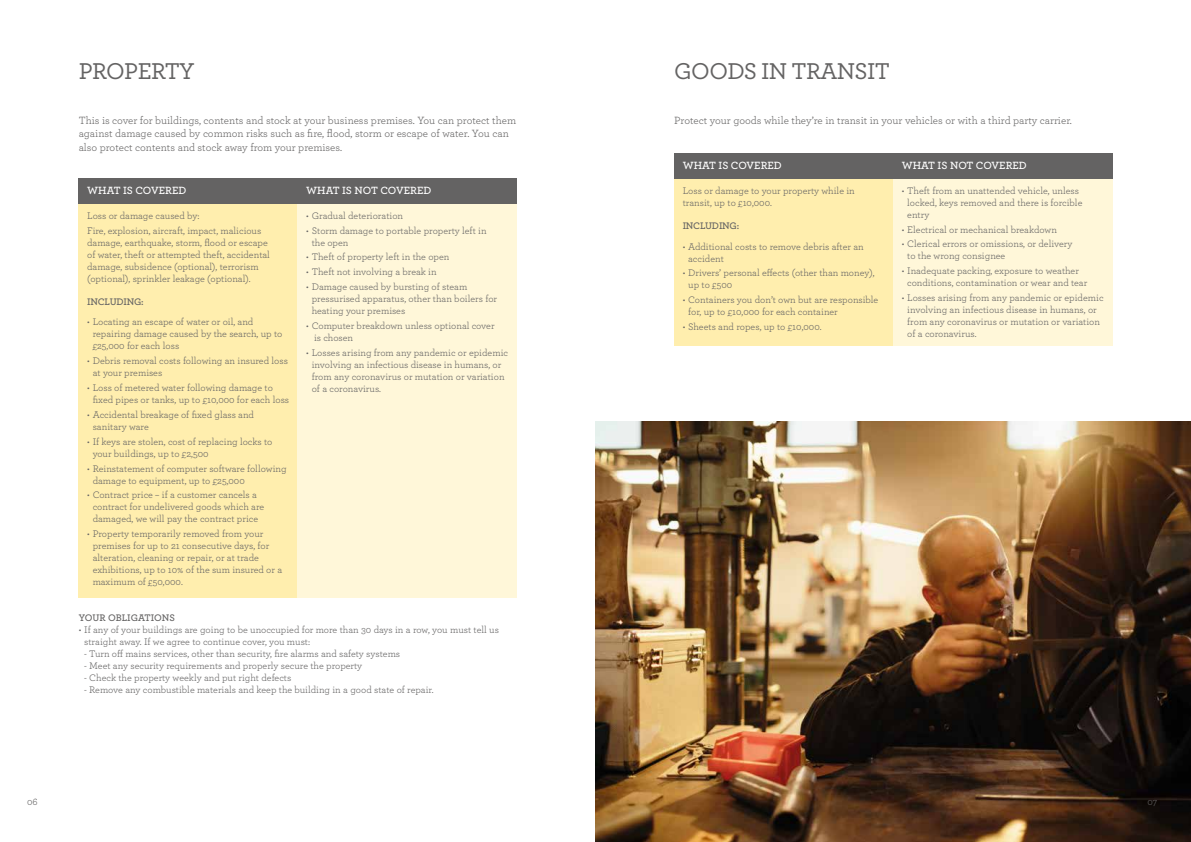
<style>
.page{position:relative;width:1191px;height:842px;background:#fff}
.page>*{position:absolute;margin:0;border:0;box-sizing:border-box;transform-origin:0 0}
.t1{font:500 24px "Archer";letter-spacing:-.025em;color:#646363}
.t2{font:11px/13.2px "Archer";color:#646363}
.t3{font:600 11px "Archer";color:#fff}
.t4{font:10px/12px "Archer";color:#646363}
.t5{font:600 10px "Archer";letter-spacing:-.02em;color:#646363}
.t6{font:600 10px "Archer";color:#646363}
</style>
<div class="page">
<img style="left:595px;top:421px;width:596px;height:421px">
<div style="left:79px;top:204px;width:219px;height:394px;background:#ffeeae"></div>
<div style="left:674px;top:179px;width:219px;height:167px;background:#ffeeae"></div>
<div style="left:298px;top:204px;width:219px;height:394px;background:#fff7d9"></div>
<div style="left:893px;top:179px;width:219px;height:167px;background:#fff7d9"></div>
<div style="left:79px;top:179px;width:219px;height:25px;background:#646363"></div>
<div style="left:674px;top:153px;width:219px;height:26px;background:#646363"></div>
<div style="left:298px;top:179px;width:219px;height:25px;background:#646363"></div>
<div style="left:893px;top:153px;width:219px;height:26px;background:#646363"></div>
<h1 class="t1" style="left:79px;top:54px;width:117px">PROPERTY</h1>
<h1 class="t1" style="left:674px;top:54px;width:217px">GOODS IN TRANSIT</h1>
<p class="t2" style="left:79px;top:114px;width:439px">This is cover for buildings, contents and stock at your business premises. You can protect them against damage caused by common risks such as fire, flood, storm or escape of water. You can also protect contents and stock away from your premises.</p>
<p class="t2" style="left:674px;top:114px;width:399px">Protect your goods while they’re in transit in your vehicles or with a third party carrier.</p>
<p class="t3" style="left:87px;top:182px;width:101px">WHAT IS COVERED</p>
<p class="t4" style="left:87px;top:208px;width:176px;line-height:14.8px">Loss or damage caused by:<br>Fire, explosion, aircraft, impact, malicious</p>
<p class="t4" style="left:87px;top:236px;width:184px">damage, earthquake, storm, flood or escape of water, theft or attempted theft, accidental damage, subsidence (optional), terrorism (optional), sprinkler leakage (optional).</p>
<p class="t5" style="left:87px;top:294px;width:58px">INCLUDING:</p>
<p class="t4" style="left:93px;top:316px;width:191px;text-indent:-6px">• Locating an escape of water or oil, and repairing damage caused by the search, up to £25,000 for each loss</p>
<p class="t4" style="left:93px;top:354px;width:197px;text-indent:-6px">• Debris removal costs following an insured loss at your premises</p>
<p class="t4" style="left:93px;top:381px;width:198px;text-indent:-6px">• Loss of metered water following damage to fixed pipes or tanks, up to £10,000 for each loss</p>
<p class="t4" style="left:93px;top:408px;width:163px;text-indent:-6px">• Accidental breakage of fixed glass and sanitary ware</p>
<p class="t4" style="left:93px;top:435px;width:181px;text-indent:-6px">• If keys are stolen, cost of replacing locks to your buildings, up to £2,500</p>
<p class="t4" style="left:93px;top:462px;width:195px;text-indent:-6px">• Reinstatement of computer software following damage to equipment, up to £25,000</p>
<p class="t4" style="left:93px;top:489px;width:173px;text-indent:-6px">• Contract price – if a customer cancels a contract for undelivered goods which are damaged, we will pay the contract price</p>
<p class="t4" style="left:93px;top:527px;width:191px;text-indent:-6px">• Property temporarily removed from your premises for up to 21 consecutive days, for alteration, cleaning or repair, or at trade exhibitions, up to 10% of the sum insured or a maximum of £50,000.</p>
<p class="t3" style="left:306px;top:182px;width:127px">WHAT IS NOT COVERED</p>
<p class="t4" style="left:306px;top:209px;width:98px">• Gradual deterioration</p>
<p class="t4" style="left:312px;top:224px;width:176px;text-indent:-6px">• Storm damage to portable property left in the open</p>
<p class="t4" style="left:306px;top:251px;width:145px">• Theft of property left in the open</p>
<p class="t4" style="left:306px;top:265px;width:132px">• Theft not involving a break in</p>
<p class="t4" style="left:312px;top:280px;width:187px;text-indent:-6px">• Damage caused by bursting of steam pressurised apparatus, other than boilers for heating your premises</p>
<p class="t4" style="left:314px;top:319px;width:182px;text-indent:-8px">• Computer breakdown unless optional cover is chosen</p>
<p class="t4" style="left:312px;top:346px;width:198px;text-indent:-6px">• Losses arising from any pandemic or epidemic involving an infectious disease in humans, or from any coronavirus or mutation or variation of a coronavirus.</p>
<p class="t6" style="left:79px;top:610px;width:98px">YOUR OBLIGATIONS</p>
<p class="t4" style="left:84px;top:623px;width:416px;text-indent:-6px">• If any of your buildings are going to be unoccupied for more than 30 days in a row, you must tell us straight away. If we agree to continue cover, you must:</p>
<p class="t4" style="left:84px;top:647px;width:317px">- Turn off mains services, other than security, fire alarms and safety systems</p>
<p class="t4" style="left:84px;top:659px;width:279px">- Meet any security requirements and properly secure the property</p>
<p class="t4" style="left:84px;top:671px;width:209px">- Check the property weekly and put right defects</p>
<p class="t4" style="left:84px;top:683px;width:351px">- Remove any combustible materials and keep the building in a good state of repair.</p>
<p class="t3" style="left:682px;top:157px;width:101px">WHAT IS COVERED</p>
<p class="t4" style="left:682px;top:184px;width:174px">Loss or damage to your property while in transit, up to £10,000.</p>
<p class="t5" style="left:682px;top:218px;width:58px">INCLUDING:</p>
<p class="t4" style="left:688px;top:240px;width:177px;text-indent:-6px">• Additional costs to remove debris after an accident</p>
<p class="t4" style="left:688px;top:267px;width:188px;text-indent:-6px">• Drivers’ personal effects (other than money), up to £500</p>
<p class="t4" style="left:688px;top:293px;width:192px;text-indent:-6px">• Containers you don’t own but are responsible for, up to £10,000 for each container</p>
<p class="t4" style="left:682px;top:320px;width:140px">• Sheets and ropes, up to £10,000.</p>
<p class="t3" style="left:901px;top:157px;width:127px">WHAT IS NOT COVERED</p>
<p class="t4" style="left:907px;top:184px;width:177px;text-indent:-6px">• Theft from an unattended vehicle, unless locked, keys removed and there is forcible entry</p>
<p class="t4" style="left:901px;top:223px;width:157px">• Electrical or mechanical breakdown</p>
<p class="t4" style="left:907px;top:238px;width:167px;text-indent:-6px">• Clerical errors or omissions, or delivery to the wrong consignee</p>
<p class="t4" style="left:907px;top:264px;width:181px;text-indent:-6px">• Inadequate packing, exposure to weather conditions, contamination or wear and tear</p>
<p class="t4" style="left:907px;top:291px;width:198px;text-indent:-6px">• Losses arising from any pandemic or epidemic involving an infectious disease in humans, or from any coronavirus or mutation or variation of a coronavirus.</p>
<p class="t4" style="left:27px;top:795px;width:12px">06</p>
<p class="t4" style="left:1147px;top:795px;width:11px">07</p>
</div>
